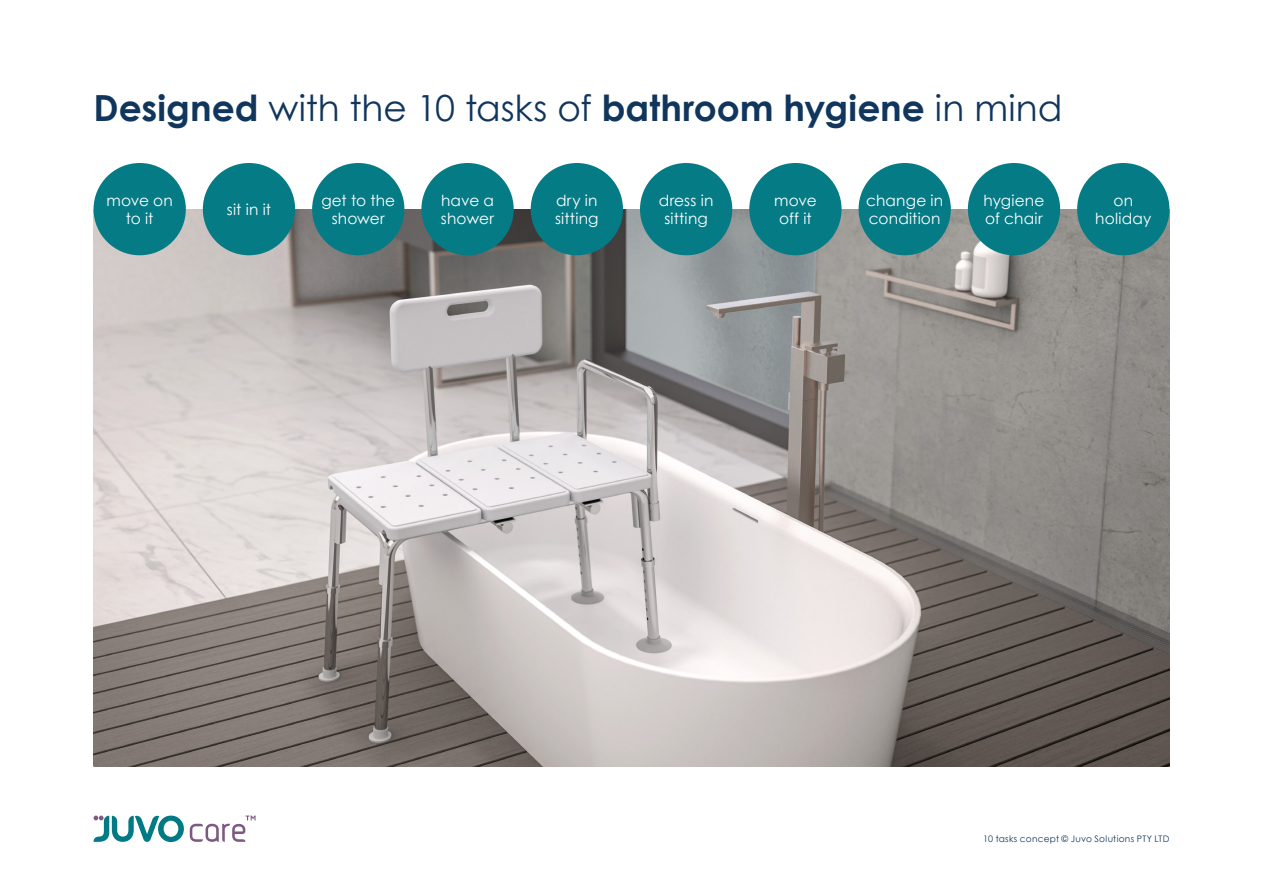
<style>
.page{position:relative;width:1263px;height:893px;background:#fff}
.page>*{position:absolute;margin:0;border:0;box-sizing:border-box;transform-origin:0 0}
.t1{font:700 36px "Century Gothic";color:#11365e}
.t2{font:15.3px/18.8px "Century Gothic";letter-spacing:.01em;color:#fff;text-align:center}
.t3{font:9px "Century Gothic";letter-spacing:.03em;color:#11365e}
.s1{font-weight:400}
</style>
<div class="page">
<img style="left:94px;top:209px;width:1075px;height:558px">
<div style="left:94px;top:163px;width:92px;height:92px;background:#057b86;border-radius:50%"></div>
<div style="left:203px;top:163px;width:92px;height:92px;background:#057b86;border-radius:50%"></div>
<div style="left:312px;top:163px;width:92px;height:92px;background:#057b86;border-radius:50%"></div>
<div style="left:421px;top:163px;width:93px;height:92px;background:#057b86;border-radius:50%"></div>
<div style="left:531px;top:163px;width:92px;height:92px;background:#057b86;border-radius:50%"></div>
<div style="left:640px;top:163px;width:92px;height:92px;background:#057b86;border-radius:50%"></div>
<div style="left:749px;top:163px;width:92px;height:92px;background:#057b86;border-radius:50%"></div>
<div style="left:858px;top:163px;width:93px;height:92px;background:#057b86;border-radius:50%"></div>
<div style="left:968px;top:163px;width:92px;height:92px;background:#057b86;border-radius:50%"></div>
<div style="left:1077px;top:163px;width:92px;height:92px;background:#057b86;border-radius:50%"></div>
<svg style="left:94px;top:815px;width:90px;height:27px"></svg>
<svg style="left:190px;top:815px;width:66px;height:27px"></svg>
<p class="t1" style="left:94px;top:80px;width:970px">Designed <span class="s1">with the 10 tasks of</span> bathroom hygiene <span class="s1">in mind</span></p>
<p class="t2" style="left:106px;top:190px;width:68px">move on to it</p>
<p class="t2" style="left:227px;top:200px;width:46px">sit in it</p>
<p class="t2" style="left:321px;top:190px;width:75px">get to the shower</p>
<p class="t2" style="left:441px;top:190px;width:55px;text-align:left">have a shower</p>
<p class="t2" style="left:556px;top:190px;width:43px">dry in</p>
<p class="t2" style="left:555px;top:209px;width:45px">sitting</p>
<p class="t2" style="left:659px;top:190px;width:56px">dress in</p>
<p class="t2" style="left:664px;top:209px;width:45px">sitting</p>
<p class="t2" style="left:774px;top:190px;width:44px">move</p>
<p class="t2" style="left:779px;top:209px;width:34px">off it</p>
<p class="t2" style="left:866px;top:190px;width:79px;text-align:left">change in condition</p>
<p class="t2" style="left:983px;top:190px;width:62px">hygiene</p>
<p class="t2" style="left:985px;top:209px;width:59px">of chair</p>
<p class="t2" style="left:1113px;top:190px;width:21px">on</p>
<p class="t2" style="left:1095px;top:209px;width:58px">holiday</p>
<p class="t3" style="left:983px;top:833px;width:188px">10 tasks concept © Juvo Solutions PTY LTD</p>
</div>
